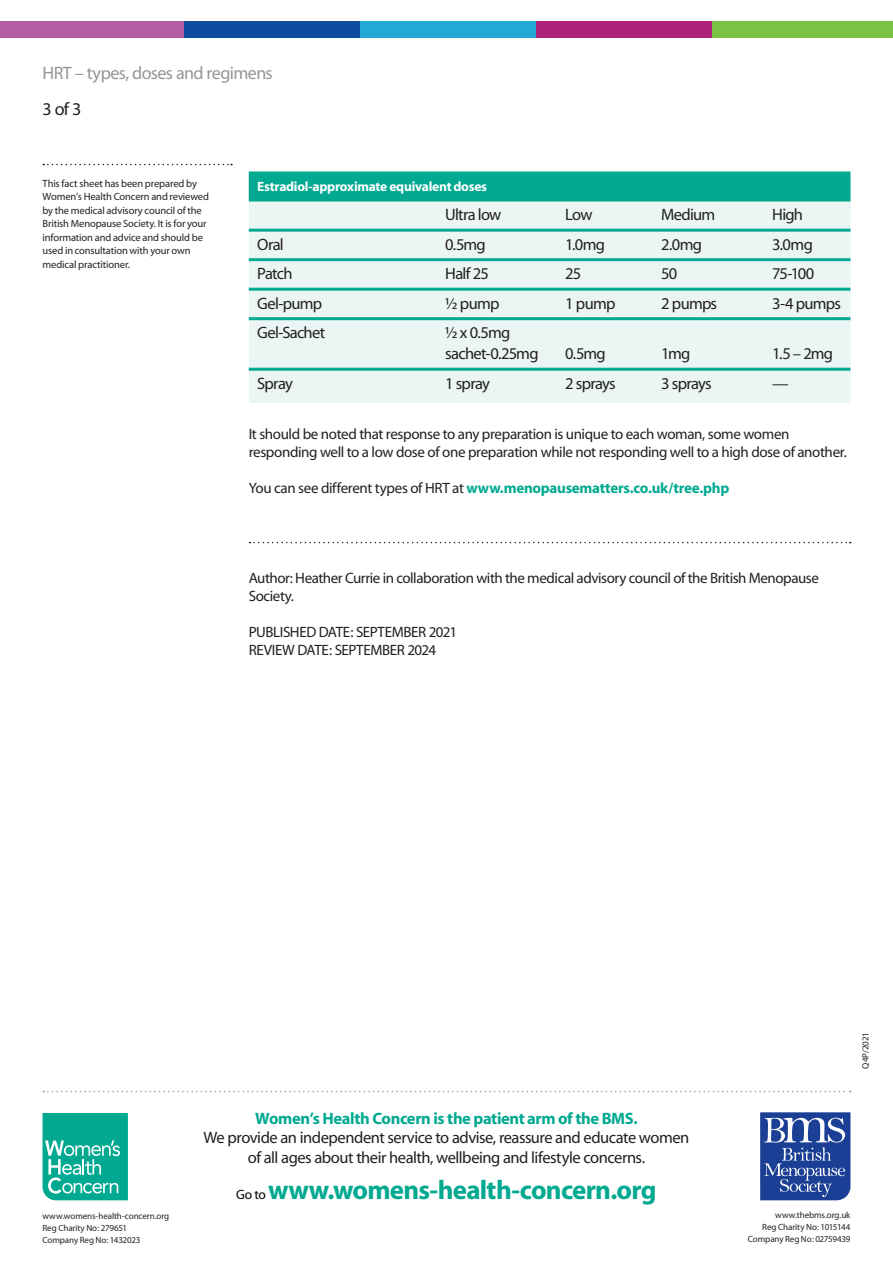
<style>
.page{position:relative;width:893px;height:1263px;background:#fff}
.page>*{position:absolute;margin:0;border:0;box-sizing:border-box;transform-origin:0 0}
.t1{font:700 27px "Myriad";letter-spacing:-.03em;color:#00a990}
.t2{font:18px "Myriad";letter-spacing:-.03em;color:#939598}
.t3{font:18px "Myriad";color:#231f20}
.t4{font:16.5px/21px "Myriad";letter-spacing:-.04em;color:#231f20}
.t5{font:700 16.5px "Myriad";letter-spacing:-.025em;color:#00a990}
._04_Text{font:15px/18px "Myriad";letter-spacing:-.025em;color:#231f20}
._04_Text-2{font:700 15px "Myriad";letter-spacing:-.015em;color:#00a990}
._04B_Text_NO_SPACE_A{font:15px "Myriad";letter-spacing:-.03em;color:#231f20}
.t6{font:700 13.5px "Myriad";letter-spacing:-.02em;color:#fff}
.t7{font:10.5px/13.5px "Myriad";letter-spacing:-.01em;color:#231f20}
.t8{font:9px "Myriad";letter-spacing:-.01em;color:#231f20}
.s1{font-weight:400;color:#231f20}
.s2{font-weight:400;font-size:13.5px;color:#000}
</style>
<div class="page">
<div style="left:711px;top:21px;width:182px;height:17px;background:#7bc144"></div>
<div style="left:536px;top:21px;width:175px;height:17px;background:#ad217a"></div>
<div style="left:360px;top:21px;width:176px;height:17px;background:#24a9d7"></div>
<div style="left:184px;top:21px;width:176px;height:17px;background:#0f4ca0"></div>
<div style="left:0;top:21px;width:184px;height:17px;background:#b55da5"></div>
<svg style="left:249px;top:542px;width:602px;height:1px"></svg>
<div style="left:249px;top:173px;width:601px;height:230px;background:#ebf6f4"></div>
<div style="left:249px;top:171px;width:601px;height:30px;background:#00a990"></div>
<hr style="left:249px;top:229px;width:601px;height:3px;background:#00a990">
<hr style="left:249px;top:258px;width:601px;height:3px;background:#00a990">
<hr style="left:249px;top:288px;width:601px;height:3px;background:#00a990">
<hr style="left:249px;top:317px;width:601px;height:3px;background:#00a990">
<hr style="left:249px;top:368px;width:601px;height:3px;background:#00a990">
<svg style="left:43px;top:164px;width:189px;height:1px"></svg>
<svg style="left:43px;top:1091px;width:808px;height:1px"></svg>
<svg style="left:43px;top:1113px;width:85px;height:87px;background:#24b59f"></svg>
<svg style="left:760px;top:1112px;width:90px;height:88px;background:#4260a6"></svg>
<p class="t2" style="left:43px;top:64px;width:232px">HRT – types, doses and regimens</p>
<p class="t3" style="left:43px;top:100px;width:40px">3 of 3</p>
<p class="t7" style="left:43px;top:177px;width:168px">This fact sheet has been prepared by Women’s Health Concern and reviewed by the medical advisory council of the British Menopause Society. It is for your information and advice and should be used in consultation with your own medical practitioner.</p>
<p class="t6" style="left:257px;top:179px;width:231px">Estradiol-approximate equivalent doses</p>
<p class="t4" style="left:445px;top:205px;width:58px">Ultra low</p>
<p class="t4" style="left:565px;top:205px;width:29px">Low</p>
<p class="t4" style="left:661px;top:205px;width:56px">Medium</p>
<p class="t4" style="left:772px;top:205px;width:32px">High</p>
<p class="t4" style="left:257px;top:234px;width:28px">Oral</p>
<p class="t4" style="left:445px;top:234px;width:42px">0.5mg</p>
<p class="t4" style="left:565px;top:234px;width:41px">1.0mg</p>
<p class="t4" style="left:661px;top:234px;width:42px">2.0mg</p>
<p class="t4" style="left:772px;top:234px;width:42px">3.0mg</p>
<p class="t4" style="left:257px;top:264px;width:37px">Patch</p>
<p class="t4" style="left:445px;top:264px;width:45px">Half 25</p>
<p class="t4" style="left:565px;top:264px;width:18px">25</p>
<p class="t4" style="left:661px;top:264px;width:18px">50</p>
<p class="t4" style="left:772px;top:264px;width:43px">75-100</p>
<p class="t4" style="left:257px;top:293px;width:67px">Gel-pump</p>
<p class="t4" style="left:445px;top:293px;width:56px">½ pump</p>
<p class="t4" style="left:565px;top:293px;width:52px">1 pump</p>
<p class="t4" style="left:661px;top:293px;width:57px">2 pumps</p>
<p class="t4" style="left:772px;top:293px;width:70px">3-4 pumps</p>
<p class="t4" style="left:257px;top:323px;width:69px">Gel-Sachet</p>
<p class="t4" style="left:445px;top:323px;width:95px">½ x 0.5mg sachet-0.25mg</p>
<p class="t4" style="left:565px;top:344px;width:42px">0.5mg</p>
<p class="t4" style="left:661px;top:344px;width:31px">1mg</p>
<p class="t4" style="left:772px;top:344px;width:62px">1.5 – 2mg</p>
<p class="t4" style="left:257px;top:373px;width:37px">Spray</p>
<p class="t4" style="left:445px;top:373px;width:46px">1 spray</p>
<p class="t4" style="left:565px;top:373px;width:52px">2 sprays</p>
<p class="t4" style="left:661px;top:373px;width:52px">3 sprays</p>
<p class="t4" style="left:772px;top:373px;width:18px">—</p>
<p class="_04_Text" style="left:249px;top:425px;width:599px">It should be noted that response to any preparation is unique to each woman, some women responding well to a low dose of one preparation while not responding well to a high dose of another.</p>
<p class="_04_Text-2" style="left:249px;top:480px;width:482px"><span class="s1">You can see different types of HRT at</span> www.menopausematters.co.uk/tree.php</p>
<p class="_04_Text" style="left:249px;top:569px;width:572px">Author: Heather Currie in collaboration with the medical advisory council of the British Menopause<br>Society.</p>
<p class="_04B_Text_NO_SPACE_A" style="left:249px;top:624px;width:210px">PUBLISHED DATE: SEPTEMBER 2021</p>
<p class="_04B_Text_NO_SPACE_A" style="left:249px;top:642px;width:189px">REVIEW DATE: SEPTEMBER 2024</p>
<p class="t8" style="left:43px;top:1211px;width:128px">www.womens-health-concern.org</p>
<p class="t8" style="left:43px;top:1223px;width:86px">Reg Charity No: 279651</p>
<p class="t8" style="left:43px;top:1235px;width:100px">Company Reg No: 1432023</p>
<p class="t5" style="left:255px;top:1109px;width:384px">Women’s Health Concern is the patient arm of the BMS.</p>
<p class="t4" style="left:203px;top:1128px;width:487px;line-height:19.5px;text-align:center">We provide an independent service to advise, reassure and educate women of all ages about their health, wellbeing and lifestyle concerns.</p>
<p class="t1" style="left:236px;top:1176px;width:422px"><span class="s2">Go to</span> www.womens-health-concern.org</p>
<p class="t8" style="left:861px;top:1069px;width:37px;rotate:-90deg">Q4P/2021</p>
<p class="t8" style="left:775px;top:1211px;width:77px">www.thebms.org.uk</p>
<p class="t8" style="left:762px;top:1223px;width:90px">Reg Charity No: 1015144</p>
<p class="t8" style="left:748px;top:1235px;width:104px">Company Reg No: 02759439</p>
</div>
